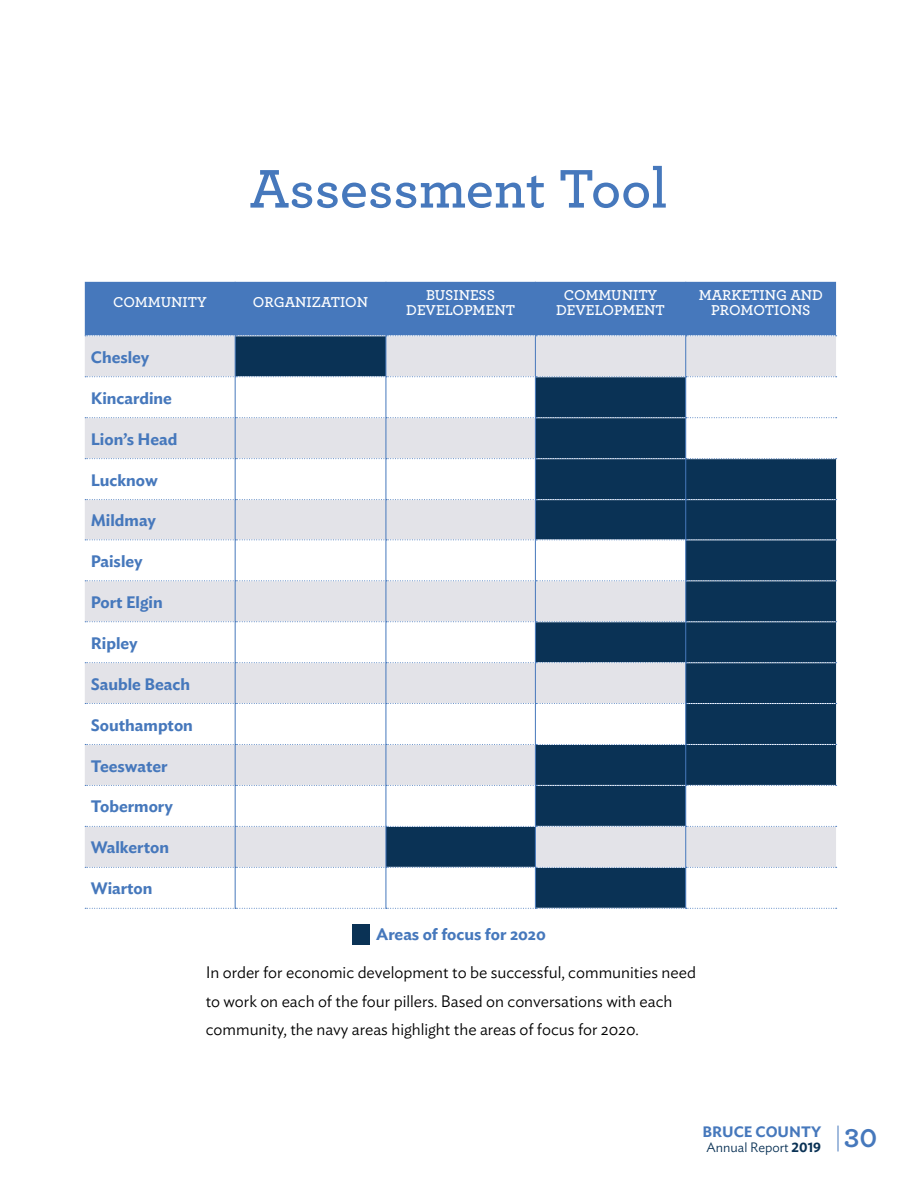
<style>
.page{position:relative;width:918px;height:1188px;background:#fff}
.page>*{position:absolute;margin:0;border:0;box-sizing:border-box;transform-origin:0 0}
.t1{font:600 57px "Archer Pro";color:#4678bc}
.t2{font:700 27px "Archer Pro";color:#4678bc}
.t3{font:300 16.5px/28.5px "Ideal Sans";color:#000}
.t4{font:600 16.5px "Ideal Sans";color:#4678bc}
.t5{font:600 15px/15px "Archer Pro";color:#fff;text-align:center}
.t6{font:600 15px "Ideal Sans";color:#4678bc}
.t7{font:300 13.5px "Ideal Sans";color:#0a3255}
.s1{font-weight:600}
</style>
<div class="page">
<svg style="left:85px;top:336px;width:150px;height:531px;fill:#e3e3e8"></svg>
<svg style="left:236px;top:336px;width:600px;height:572px"></svg>
<div style="left:85px;top:282px;width:752px;height:54px;background:#4678bc"></div>
<svg style="left:85px;top:376px;width:752px;height:1px"></svg>
<svg style="left:85px;top:417px;width:752px;height:1px"></svg>
<svg style="left:85px;top:458px;width:752px;height:1px"></svg>
<svg style="left:85px;top:499px;width:752px;height:1px"></svg>
<svg style="left:85px;top:540px;width:752px;height:1px"></svg>
<svg style="left:85px;top:580px;width:752px;height:1px"></svg>
<svg style="left:85px;top:621px;width:752px;height:1px"></svg>
<svg style="left:85px;top:662px;width:752px;height:1px"></svg>
<svg style="left:85px;top:703px;width:752px;height:1px"></svg>
<svg style="left:85px;top:744px;width:752px;height:1px"></svg>
<svg style="left:85px;top:785px;width:752px;height:1px"></svg>
<svg style="left:85px;top:826px;width:752px;height:1px"></svg>
<svg style="left:85px;top:867px;width:752px;height:1px"></svg>
<svg style="left:85px;top:908px;width:752px;height:1px"></svg>
<hr style="left:235px;top:336px;width:1px;height:40px;background:#4678bc">
<hr style="left:386px;top:336px;width:1px;height:40px;background:#4678bc">
<hr style="left:535px;top:336px;width:1px;height:40px;background:#4678bc">
<hr style="left:685px;top:336px;width:1px;height:40px;background:#4678bc">
<hr style="left:235px;top:377px;width:1px;height:40px;background:#4678bc">
<hr style="left:386px;top:377px;width:1px;height:40px;background:#4678bc">
<hr style="left:535px;top:377px;width:1px;height:40px;background:#4678bc">
<hr style="left:685px;top:377px;width:1px;height:40px;background:#4678bc">
<hr style="left:235px;top:418px;width:1px;height:40px;background:#4678bc">
<hr style="left:386px;top:418px;width:1px;height:40px;background:#4678bc">
<hr style="left:535px;top:418px;width:1px;height:40px;background:#4678bc">
<hr style="left:685px;top:418px;width:1px;height:40px;background:#4678bc">
<hr style="left:235px;top:459px;width:1px;height:40px;background:#4678bc">
<hr style="left:386px;top:459px;width:1px;height:40px;background:#4678bc">
<hr style="left:535px;top:459px;width:1px;height:40px;background:#4678bc">
<hr style="left:685px;top:459px;width:1px;height:40px;background:#4678bc">
<hr style="left:235px;top:500px;width:1px;height:40px;background:#4678bc">
<hr style="left:386px;top:500px;width:1px;height:40px;background:#4678bc">
<hr style="left:535px;top:500px;width:1px;height:40px;background:#4678bc">
<hr style="left:685px;top:500px;width:1px;height:40px;background:#4678bc">
<hr style="left:235px;top:540px;width:1px;height:40px;background:#4678bc">
<hr style="left:386px;top:540px;width:1px;height:40px;background:#4678bc">
<hr style="left:535px;top:540px;width:1px;height:40px;background:#4678bc">
<hr style="left:685px;top:540px;width:1px;height:40px;background:#4678bc">
<hr style="left:235px;top:581px;width:1px;height:40px;background:#4678bc">
<hr style="left:386px;top:581px;width:1px;height:40px;background:#4678bc">
<hr style="left:535px;top:581px;width:1px;height:40px;background:#4678bc">
<hr style="left:685px;top:581px;width:1px;height:40px;background:#4678bc">
<hr style="left:235px;top:622px;width:1px;height:40px;background:#4678bc">
<hr style="left:386px;top:622px;width:1px;height:40px;background:#4678bc">
<hr style="left:535px;top:622px;width:1px;height:40px;background:#4678bc">
<hr style="left:685px;top:622px;width:1px;height:40px;background:#4678bc">
<hr style="left:235px;top:663px;width:1px;height:40px;background:#4678bc">
<hr style="left:386px;top:663px;width:1px;height:40px;background:#4678bc">
<hr style="left:535px;top:663px;width:1px;height:40px;background:#4678bc">
<hr style="left:685px;top:663px;width:1px;height:40px;background:#4678bc">
<hr style="left:235px;top:704px;width:1px;height:40px;background:#4678bc">
<hr style="left:386px;top:704px;width:1px;height:40px;background:#4678bc">
<hr style="left:535px;top:704px;width:1px;height:40px;background:#4678bc">
<hr style="left:685px;top:704px;width:1px;height:40px;background:#4678bc">
<hr style="left:235px;top:745px;width:1px;height:40px;background:#4678bc">
<hr style="left:386px;top:745px;width:1px;height:40px;background:#4678bc">
<hr style="left:535px;top:745px;width:1px;height:40px;background:#4678bc">
<hr style="left:685px;top:745px;width:1px;height:40px;background:#4678bc">
<hr style="left:235px;top:786px;width:1px;height:40px;background:#4678bc">
<hr style="left:386px;top:786px;width:1px;height:40px;background:#4678bc">
<hr style="left:535px;top:786px;width:1px;height:40px;background:#4678bc">
<hr style="left:685px;top:786px;width:1px;height:40px;background:#4678bc">
<hr style="left:235px;top:827px;width:1px;height:40px;background:#4678bc">
<hr style="left:386px;top:827px;width:1px;height:40px;background:#4678bc">
<hr style="left:535px;top:827px;width:1px;height:40px;background:#4678bc">
<hr style="left:685px;top:827px;width:1px;height:40px;background:#4678bc">
<hr style="left:235px;top:868px;width:1px;height:40px;background:#4678bc">
<hr style="left:386px;top:868px;width:1px;height:40px;background:#4678bc">
<hr style="left:535px;top:868px;width:1px;height:40px;background:#4678bc">
<hr style="left:685px;top:868px;width:1px;height:40px;background:#4678bc">
<div style="left:352px;top:924px;width:18px;height:21px;background:#0a3255"></div>
<svg style="left:838px;top:1126px;width:1px;height:25px"></svg>
<h1 class="t1" style="left:250px;top:146px;width:419px">Assessment Tool</h1>
<p class="t5" style="left:113px;top:294px;width:95px">COMMUNITY</p>
<p class="t5" style="left:253px;top:294px;width:117px">ORGANIZATION</p>
<p class="t5" style="left:406px;top:286px;width:110px">BUSINESS<br>DEVELOPMENT</p>
<p class="t5" style="left:556px;top:286px;width:110px">COMMUNITY<br>DEVELOPMENT</p>
<p class="t5" style="left:699px;top:286px;width:126px">MARKETING AND<br>PROMOTIONS</p>
<p class="t4" style="left:91px;top:344px;width:60px">Chesley</p>
<p class="t4" style="left:91px;top:385px;width:83px">Kincardine</p>
<p class="t4" style="left:91px;top:426px;width:88px">Lion’s Head</p>
<p class="t4" style="left:91px;top:467px;width:68px">Lucknow</p>
<p class="t4" style="left:91px;top:508px;width:67px">Mildmay</p>
<p class="t4" style="left:91px;top:548px;width:53px">Paisley</p>
<p class="t4" style="left:91px;top:589px;width:73px">Port Elgin</p>
<p class="t4" style="left:91px;top:630px;width:48px">Ripley</p>
<p class="t4" style="left:91px;top:671px;width:101px">Sauble Beach</p>
<p class="t4" style="left:91px;top:712px;width:104px">Southampton</p>
<p class="t4" style="left:91px;top:753px;width:78px">Teeswater</p>
<p class="t4" style="left:91px;top:794px;width:84px">Tobermory</p>
<p class="t4" style="left:91px;top:835px;width:80px">Walkerton</p>
<p class="t4" style="left:91px;top:876px;width:63px">Wiarton</p>
<p class="t4" style="left:376px;top:921px;width:171px">Areas of focus for 2020</p>
<p class="t3" style="left:206px;top:957px;width:492px">In order for economic development to be successful, communities need to work on each of the four pillers. Based on conversations with each community, the navy areas highlight the areas of focus for 2020.</p>
<p class="t6" style="left:703px;top:1120px;width:120px">BRUCE COUNTY</p>
<p class="t7" style="left:707px;top:1137px;width:116px">Annual Report <span class="s1">2019</span></p>
<h2 class="t2" style="left:844px;top:1117px;width:35px">30</h2>
</div>
